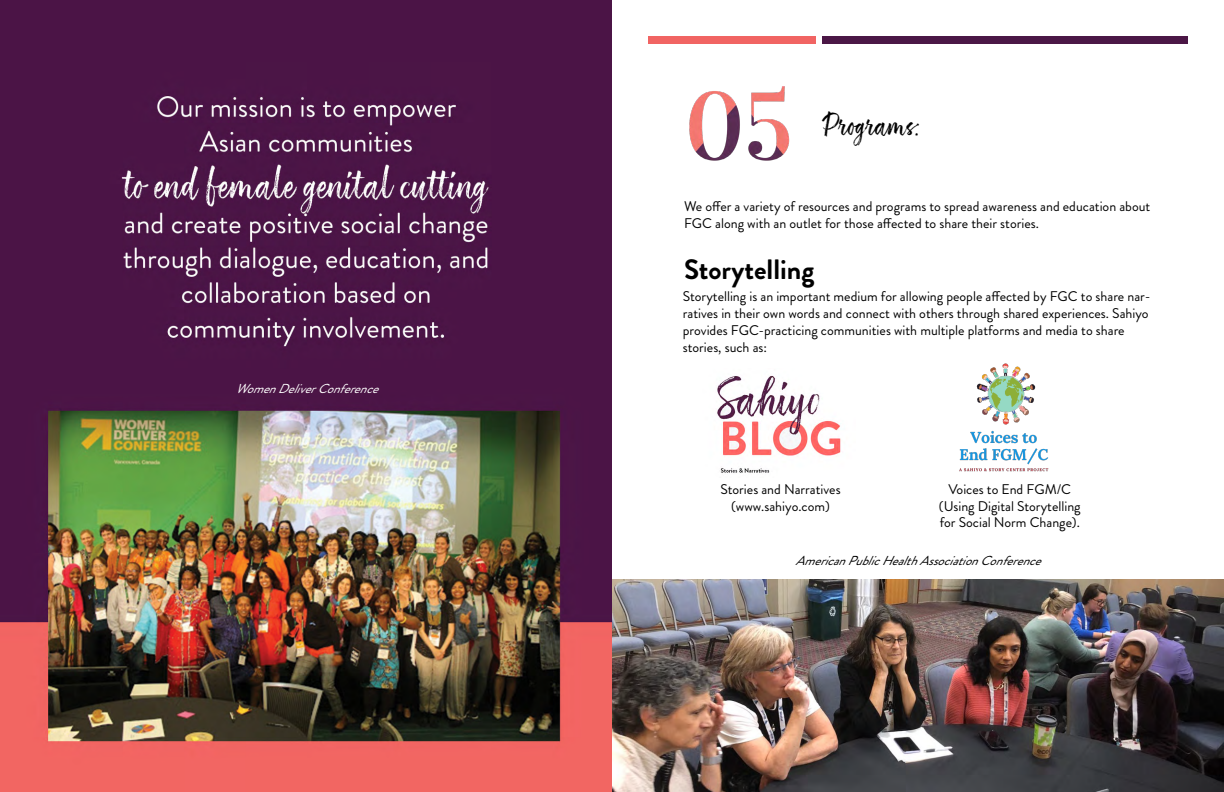
<style>
.page{position:relative;width:1224px;height:792px;background:#fff}
.page>*{position:absolute;margin:0;border:0;box-sizing:border-box;transform-origin:0 0}
.t1{font:700 28px "Brandon Grotesque";color:#000}
.t2{font:28px "ATS Script";color:#000}
.t3{font:14px/16.8px "Brandon Grotesque";color:#000}
.t4{font:italic 13px "Brandon Grotesque";color:#000}
.t5{font:italic 13px "Brandon Grotesque";color:#fff}
</style>
<div class="page">
<img style="left:0;top:0;width:612px;height:792px">
<div style="left:648px;top:36px;width:168px;height:7px;background:#f16463"></div>
<div style="left:822px;top:36px;width:366px;height:7px;background:#4b1746"></div>
<img style="left:689px;top:86px;width:101px;height:75px">
<img style="left:717px;top:375px;width:124px;height:98px">
<img style="left:959px;top:363px;width:90px;height:109px">
<img style="left:613px;top:580px;width:611px;height:212px">
<p class="t5" style="left:235px;top:380px;width:153px">WomenDeliverConference</p>
<h1 class="t2" style="left:822px;top:109px;width:100px">Programs:</h1>
<p class="t3" style="left:684px;top:198px;width:468px">We offer a variety of resources and programs to spread awareness and education about<br>FGC along with an outlet for those affected to share their stories.</p>
<h1 class="t1" style="left:684px;top:250px;width:132px">Storytelling</h1>
<p class="t3" style="left:683px;top:288px;width:469px">Storytelling is an important medium for allowing people affected by FGC to share nar&shy;ratives in their own words and connect with others through shared experiences. Sahiyo provides FGC-practicing communities with multiple platforms and media to share stories, such as:</p>
<p class="t3" style="left:721px;top:481px;width:122px;text-align:center">Stories and Narratives (www.sahiyo.com)</p>
<p class="t3" style="left:939px;top:481px;width:143px;text-align:center">Voices to End FGM/C (Using Digital Storytelling for Social Norm Change).</p>
<p class="t4" style="left:796px;top:551px;width:255px">AmericanPublicHealthAssociationConference</p>
</div>
